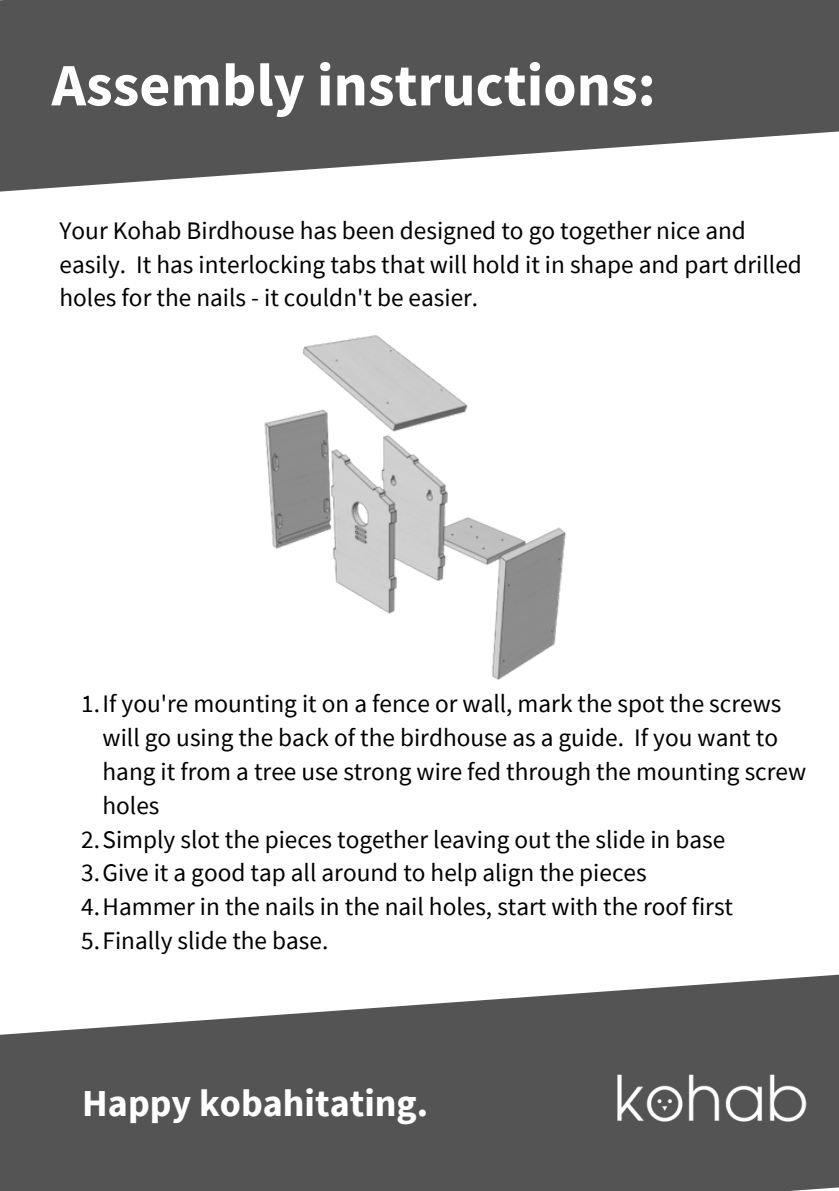
<style>
.page{position:relative;width:839px;height:1191px;background:#fff}
.page>*{position:absolute;margin:0;border:0;box-sizing:border-box;transform-origin:0 0}
.t1{font:700 60px "Source Sans Pro";color:#fff}
.t2{font:700 38px "Source Sans Pro";color:#fff}
.t3{font:25.2px/33.8px "Source Sans Pro";color:#000}
</style>
<div class="page">
<svg style="left:0;top:0;width:838px;height:192px;fill:#545454"></svg>
<svg style="left:0;top:974px;width:838px;height:217px;fill:#545454"></svg>
<img style="left:582px;top:1068px;width:224px;height:80px">
<img style="left:264px;top:335px;width:302px;height:345px">
<p class="t1" style="left:52px;top:46px;width:605px">Assembly instructions:</p>
<p class="t3" style="left:60px;top:213px;width:743px">Your Kohab Birdhouse has been designed to go together nice and easily. It has interlocking tabs that will hold it in shape and part drilled holes for the nails - it couldn't be easier.</p>
<p class="t3" style="left:102px;top:686px;width:705px;text-indent:-21px">1.If you're mounting it on a fence or wall, mark the spot the screws will go using the back of the birdhouse as a guide. If you want to hang it from a tree use strong wire fed through the mounting screw holes</p>
<p class="t3" style="left:81px;top:822px;width:645px">2.Simply slot the pieces together leaving out the slide in base</p>
<p class="t3" style="left:81px;top:856px;width:567px">3.Give it a good tap all around to help align the pieces</p>
<p class="t3" style="left:81px;top:889px;width:653px">4.Hammer in the nails in the nail holes, start with the roof first</p>
<p class="t3" style="left:81px;top:923px;width:249px">5.Finally slide the base.</p>
<p class="t2" style="left:82px;top:1078px;width:347px">Happy kobahitating.</p>
</div>
